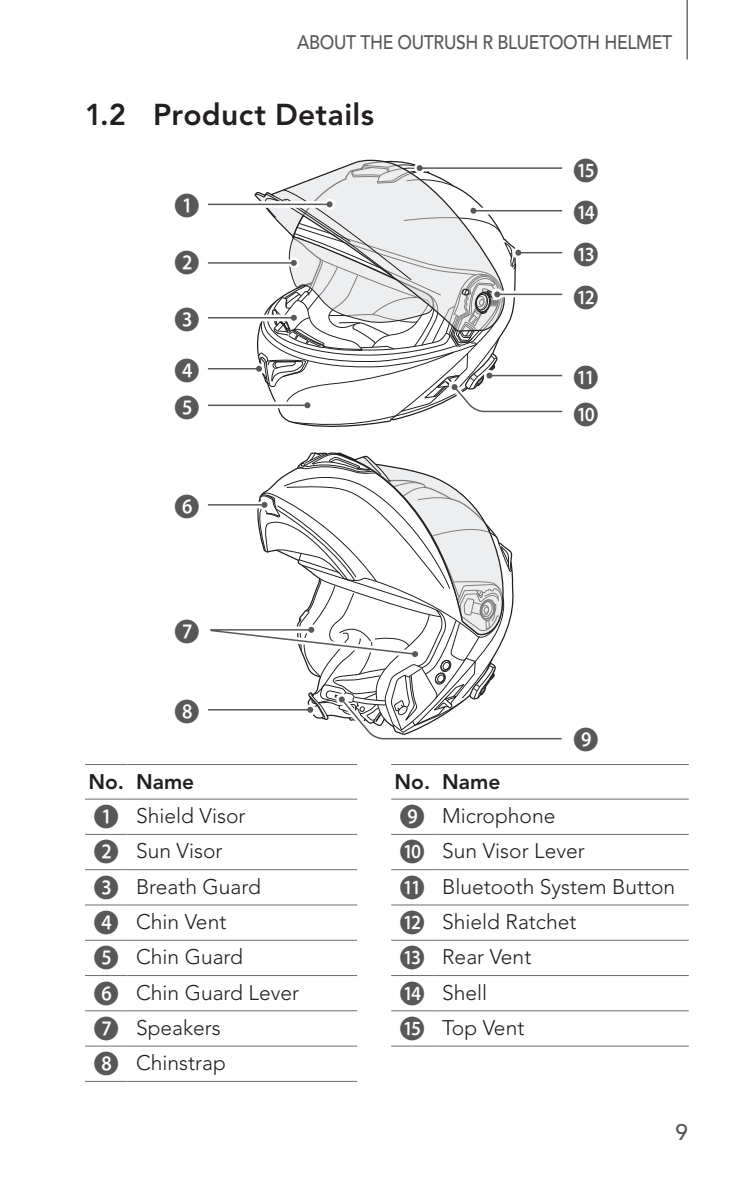
<style>
.page{position:relative;width:756px;height:1188px;background:#fff}
.page>*{position:absolute;margin:0;border:0;box-sizing:border-box;transform-origin:0 0}
.t1{font:800 30px "Avenir LT Std";letter-spacing:.01em;color:#231f20}
.t2{font:25.5px/42.3px "Glyphs ENG";color:#57585a}
.t3{font:500 22.5px "Avenir LT Std";color:#57585a}
.t4{font:300 21px "Avenir LT Std";color:#231f20}
.t5{font:800 21px "Avenir LT Std";color:#231f20}
.t6{font:500 19.5px "Avenir LT Std";letter-spacing:-.02em;color:#57585a;scale:.9 1}
.s1{font-family:"Glyphs ENG";font-weight:400;font-size:25.5px;color:#57585a}
</style>
<div class="page">
<hr style="left:686px;top:0;width:2px;height:60px;background:#6c6d70">
<svg style="left:207px;top:203px;width:48px;height:3px"></svg>
<hr style="left:208px;top:204px;width:122px;height:1px;background:#57585a">
<hr style="left:208px;top:262px;width:86px;height:2px;background:#57585a">
<hr style="left:208px;top:317px;width:86px;height:2px;background:#57585a">
<hr style="left:208px;top:368px;width:51px;height:2px;background:#57585a">
<hr style="left:208px;top:405px;width:99px;height:1px;background:#57585a">
<svg style="left:255px;top:161px;width:308px;height:266px"></svg>
<svg style="left:208px;top:453px;width:354px;height:287px"></svg>
<hr style="left:85px;top:834px;width:43px;height:1px;background:#6c6d70">
<hr style="left:128px;top:834px;width:229px;height:1px;background:#6c6d70">
<hr style="left:391px;top:834px;width:43px;height:1px;background:#6c6d70">
<hr style="left:434px;top:834px;width:255px;height:1px;background:#6c6d70">
<hr style="left:85px;top:869px;width:43px;height:1px;background:#6c6d70">
<hr style="left:128px;top:869px;width:229px;height:1px;background:#6c6d70">
<hr style="left:391px;top:869px;width:43px;height:1px;background:#6c6d70">
<hr style="left:434px;top:869px;width:255px;height:1px;background:#6c6d70">
<hr style="left:85px;top:904px;width:43px;height:1px;background:#6c6d70">
<hr style="left:128px;top:904px;width:229px;height:1px;background:#6c6d70">
<hr style="left:391px;top:904px;width:43px;height:1px;background:#6c6d70">
<hr style="left:434px;top:904px;width:255px;height:1px;background:#6c6d70">
<hr style="left:85px;top:940px;width:43px;height:1px;background:#6c6d70">
<hr style="left:128px;top:940px;width:229px;height:1px;background:#6c6d70">
<hr style="left:391px;top:940px;width:43px;height:1px;background:#6c6d70">
<hr style="left:434px;top:940px;width:255px;height:1px;background:#6c6d70">
<hr style="left:85px;top:975px;width:43px;height:1px;background:#6c6d70">
<hr style="left:128px;top:975px;width:229px;height:1px;background:#6c6d70">
<hr style="left:391px;top:975px;width:43px;height:1px;background:#6c6d70">
<hr style="left:434px;top:975px;width:255px;height:1px;background:#6c6d70">
<hr style="left:85px;top:1010px;width:43px;height:1px;background:#6c6d70">
<hr style="left:128px;top:1010px;width:229px;height:1px;background:#6c6d70">
<hr style="left:391px;top:1010px;width:43px;height:1px;background:#6c6d70">
<hr style="left:434px;top:1010px;width:255px;height:1px;background:#6c6d70">
<hr style="left:85px;top:1046px;width:43px;height:1px;background:#6c6d70">
<hr style="left:128px;top:1046px;width:229px;height:1px;background:#6c6d70">
<hr style="left:391px;top:1046px;width:43px;height:1px;background:#6c6d70">
<hr style="left:434px;top:1046px;width:255px;height:1px;background:#6c6d70">
<hr style="left:85px;top:1081px;width:43px;height:1px;background:#6c6d70">
<hr style="left:128px;top:1081px;width:229px;height:1px;background:#6c6d70">
<hr style="left:128px;top:764px;width:229px;height:1px;background:#6c6d70">
<hr style="left:434px;top:764px;width:255px;height:1px;background:#6c6d70">
<hr style="left:128px;top:799px;width:229px;height:1px;background:#6c6d70">
<hr style="left:434px;top:799px;width:255px;height:1px;background:#6c6d70">
<hr style="left:85px;top:764px;width:43px;height:1px;background:#6c6d70">
<hr style="left:391px;top:764px;width:43px;height:1px;background:#6c6d70">
<hr style="left:85px;top:799px;width:43px;height:1px;background:#6c6d70">
<hr style="left:391px;top:799px;width:43px;height:1px;background:#6c6d70">
<p class="t6" style="left:297px;top:31px;width:418px">ABOUT THE OUTRUSH R BLUETOOTH HELMET</p>
<h1 class="t1" style="left:85px;top:97px;width:291px">1.2 Product Details</h1>
<p class="t2" style="left:173px;top:185px;width:30px">1</p>
<p class="t2" style="left:173px;top:242px;width:30px">2</p>
<p class="t2" style="left:173px;top:295px;width:30px;line-height:51px">3<br>4</p>
<p class="t2" style="left:173px;top:387px;width:30px">5</p>
<p class="t2" style="left:173px;top:485px;width:30px">6</p>
<p class="t2" style="left:173px;top:611px;width:30px">7</p>
<p class="t2" style="left:173px;top:691px;width:30px">8</p>
<p class="t2" style="left:572px;top:150px;width:30px;text-align:justify">% $ # @</p>
<p class="t2" style="left:572px;top:359px;width:30px;line-height:36.9px">!<br>0</p>
<p class="t2" style="left:572px;top:719px;width:30px">9</p>
<p class="t5" style="left:88px;top:769px;width:107px">No. Name</p>
<p class="t5" style="left:395px;top:769px;width:107px">No. Name</p>
<p class="t4" style="left:92px;top:804px;width:155px"><span class="s1">1</span> Shield Visor</p>
<p class="t4" style="left:398px;top:804px;width:159px"><span class="s1">9</span> Microphone</p>
<p class="t4" style="left:92px;top:839px;width:132px"><span class="s1">2</span> Sun Visor</p>
<p class="t4" style="left:398px;top:839px;width:188px"><span class="s1">0</span> Sun Visor Lever</p>
<p class="t4" style="left:92px;top:874px;width:171px"><span class="s1">3</span> Breath Guard</p>
<p class="t4" style="left:398px;top:874px;width:279px"><span class="s1">!</span> Bluetooth System Button</p>
<p class="t4" style="left:92px;top:909px;width:136px"><span class="s1">4</span> Chin Vent</p>
<p class="t4" style="left:398px;top:909px;width:180px"><span class="s1">@</span> Shield Ratchet</p>
<p class="t4" style="left:92px;top:945px;width:153px"><span class="s1">5</span> Chin Guard</p>
<p class="t4" style="left:398px;top:945px;width:135px"><span class="s1">#</span> Rear Vent</p>
<p class="t4" style="left:92px;top:980px;width:209px"><span class="s1">6</span> Chin Guard Lever</p>
<p class="t4" style="left:398px;top:980px;width:91px"><span class="s1">$</span> Shell</p>
<p class="t4" style="left:92px;top:1015px;width:131px"><span class="s1">7</span> Speakers</p>
<p class="t4" style="left:398px;top:1015px;width:128px"><span class="s1">%</span> Top Vent</p>
<p class="t4" style="left:92px;top:1051px;width:136px"><span class="s1">8</span> Chinstrap</p>
<p class="t3" style="left:675px;top:1119px;width:14px">9</p>
</div>
